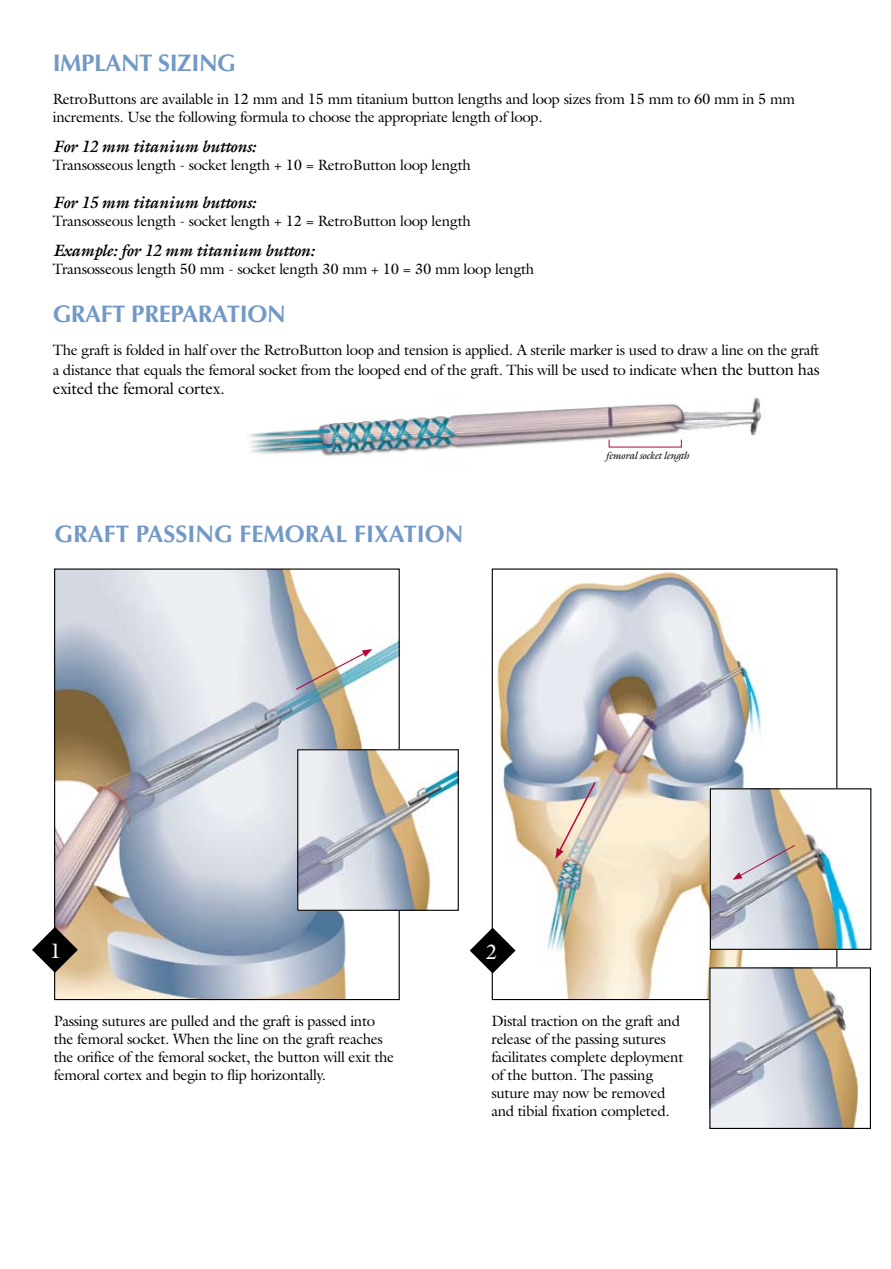
<style>
.page{position:relative;width:891px;height:1269px;background:#fff}
.page>*{position:absolute;margin:0;border:0;box-sizing:border-box;transform-origin:0 0}
.t1{font:700 24px "Optima";letter-spacing:-.01em;color:#7299c6}
.t2{font:21px "Galliard";color:#fff}
.t3{font:italic 700 16.5px "Galliard";letter-spacing:-.02em;color:#000}
.t4{font:16.5px "Galliard";letter-spacing:-.02em;color:#000}
.t5{font:15px/18px "Galliard";letter-spacing:-.02em;color:#000}
.t6{font:italic 10.5px "Galliard";letter-spacing:-.03em;color:#000}
.s1{font-size:16.5px}
</style>
<div class="page">
<img style="left:496px;top:572px;width:271px;height:426px">
<svg style="left:555px;top:780px;width:42px;height:79px;background:#d2c6bf"></svg>
<img style="left:56px;top:571px;width:342px;height:427px">
<img style="left:295px;top:649px;width:77px;height:42px">
<svg style="left:32px;top:927px;width:46px;height:46px"></svg>
<img style="left:712px;top:790px;width:150px;height:158px">
<div style="left:710px;top:788px;width:161px;height:162px;border:1px solid #000"></div>
<svg style="left:733px;top:844px;width:63px;height:36px;background:#c0bdc6"></svg>
<img style="left:711px;top:969px;width:148px;height:158px">
<div style="left:709px;top:967px;width:162px;height:162px;border:1px solid #000"></div>
<img style="left:299px;top:751px;width:158px;height:158px">
<div style="left:297px;top:749px;width:162px;height:162px;border:1px solid #000"></div>
<svg style="left:470px;top:928px;width:46px;height:45px"></svg>
<img style="left:248px;top:397px;width:513px;height:59px">
<h1 class="t1" style="left:53px;top:49px;width:185px">IMPLANT SIZING</h1>
<p class="t5" style="left:53px;top:90px;width:744px">RetroButtons are available in 12 mm and 15 mm titanium button lengths and loop sizes from 15 mm to 60 mm in 5 mm increments. Use the following formula to choose the appropriate length of loop.</p>
<p class="t3" style="left:53px;top:137px;width:204px">For 12 mm titanium buttons:</p>
<p class="t5" style="left:53px;top:156px;width:420px">Transosseous length - socket length + 10 = RetroButton loop length</p>
<p class="t3" style="left:53px;top:192px;width:204px">For 15 mm titanium buttons:</p>
<p class="t5" style="left:53px;top:212px;width:420px">Transosseous length - socket length + 12 = RetroButton loop length</p>
<p class="t3" style="left:53px;top:240px;width:263px">Example: for 12 mm titanium button:</p>
<p class="t5" style="left:53px;top:260px;width:483px">Transosseous length 50 mm - socket length 30 mm + 10 = 30 mm loop length</p>
<h1 class="t1" style="left:53px;top:300px;width:235px">GRAFT PREPARATION</h1>
<p class="t5" style="left:53px;top:340px;width:768px;line-height:19.5px">The graft is folded in half over the RetroButton loop and tension is applied. A sterile marker is used to draw a line on the graft a distance that equals the femoral socket from the looped end of the graft. This will be used to indicate <span class="s1">when the button has</span></p>
<p class="t4" style="left:53px;top:378px;width:174px">exited the femoral cortex.</p>
<h1 class="t1" style="left:54px;top:520px;width:411px">GRAFT PASSING FEMORAL FIXATION</h1>
<p class="t6" style="left:606px;top:449px;width:84px">femoral socket length</p>
<h2 class="t2" style="left:50px;top:937px;width:13px">1</h2>
<p class="t5" style="left:54px;top:1012px;width:342px">Passing sutures are pulled and the graft is passed into the femoral socket. When the line on the graft reaches the orifice of the femoral socket, the button will exit the femoral cortex and begin to flip horizontally.</p>
<h2 class="t2" style="left:486px;top:938px;width:13px">2</h2>
<p class="t5" style="left:491px;top:1011px;width:193px">Distal traction on the graft and release of the passing sutures facilitates complete deployment of the button. The passing suture may now be removed and tibial fixation completed.</p>
</div>
